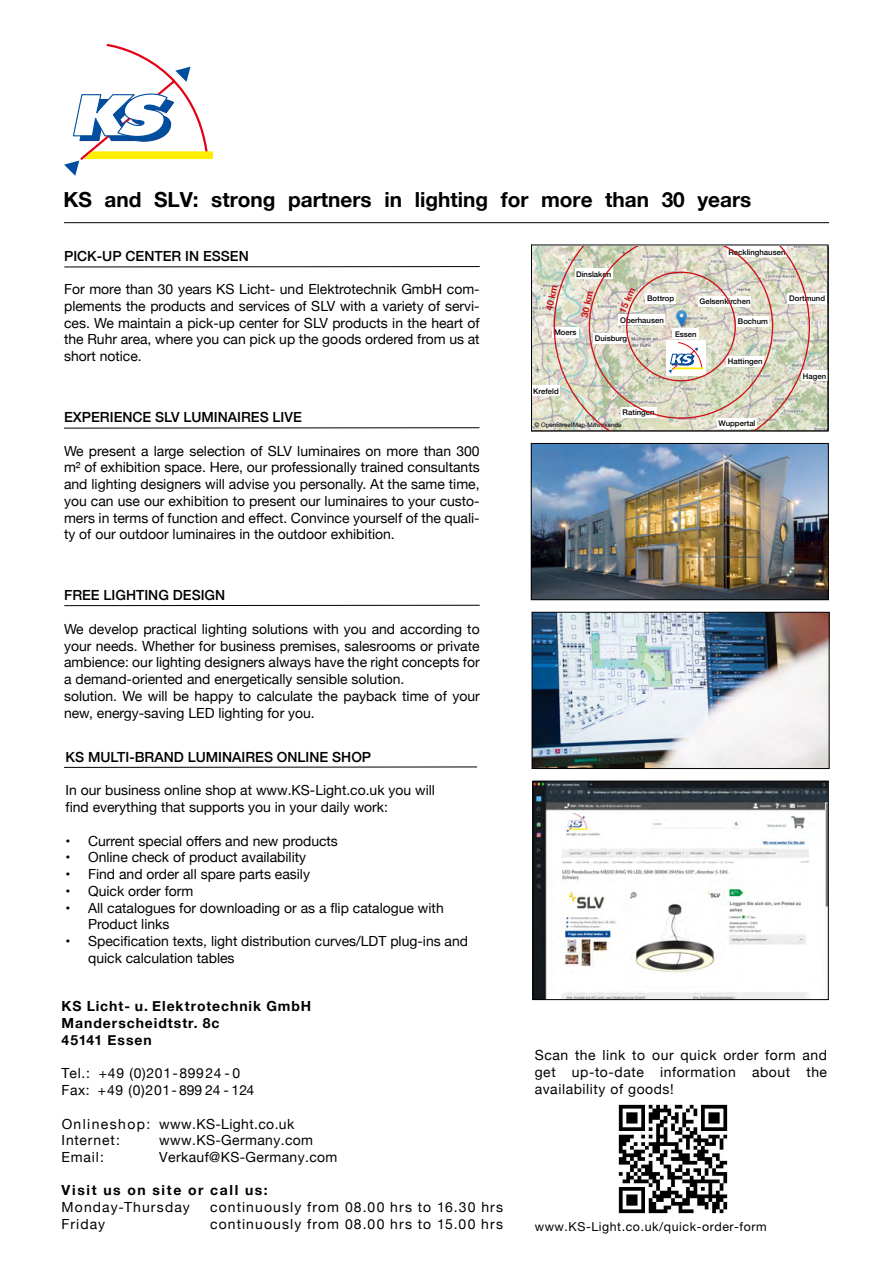
<style>
.page{position:relative;width:893px;height:1263px;background:#fff}
.page>*{position:absolute;margin:0;border:0;box-sizing:border-box;transform-origin:0 0}
.t1{font:700 20.85px "Helvetica Neue";color:#000}
.t2{font:13.95px/16.8px "Helvetica Neue";color:#000}
.t3{font:500 13.95px "Helvetica Neue";color:#000}
.t4{font:13.95px "Helvetica Neue";letter-spacing:.08em;color:#000}
.t5{font:700 13.95px/16.8px "Helvetica Neue";letter-spacing:.07em;color:#000}
.t6{font:13.95px/16.8px "Helvetica Neue";letter-spacing:.05em;color:#000}
.t7{font:13.95px/16.8px "Helvetica Neue";letter-spacing:.055em;color:#000}
.t8{font:13.95px/16.8px "Helvetica Neue";letter-spacing:.025em;color:#000}
.t9{font:700 13.95px "Helvetica Neue";letter-spacing:.115em;color:#000}
.t10{font:12.45px "Helvetica Neue LTW1 G";letter-spacing:.045em;color:#000}
.t11{font:700 9.3px "Helvetica Neue";color:#cd1316}
.t12{font:500 7.8px "Helvetica Neue";color:#000}
.t13{font:6.15px "Helvetica Neue";color:#000}
.s1{font-family:"Helvetica Neue LTW1 G"}
</style>
<div class="page">
<hr style="left:64px;top:266px;width:416px;height:1px;background:#000">
<hr style="left:64px;top:427px;width:415px;height:1px;background:#000">
<img style="left:534px;top:614px;width:293px;height:153px">
<div style="left:532px;top:612px;width:297px;height:157px;border:1px solid #000"></div>
<hr style="left:64px;top:605px;width:416px;height:1px;background:#000">
<svg style="left:64px;top:766px;width:413px;height:2px"></svg>
<img style="left:535px;top:783px;width:291px;height:215px">
<div style="left:533px;top:781px;width:295px;height:219px;border:1px solid #000"></div>
<img style="left:533px;top:247px;width:293px;height:182px">
<div style="left:801px;top:370px;width:27px;height:11px;background:#fff"></div>
<div style="left:532px;top:385px;width:28px;height:11px;background:#fff"></div>
<div style="left:552px;top:327px;width:26px;height:11px;background:#fff"></div>
<div style="left:787px;top:292px;width:40px;height:11px;background:#fff"></div>
<svg style="left:553px;top:247px;width:258px;height:182px;background:#dad4c6"></svg>
<hr style="left:64px;top:222px;width:765px;height:1px;background:#000">
<img style="left:533px;top:445px;width:293px;height:153px">
<div style="left:531px;top:443px;width:297px;height:157px;border:1px solid #000"></div>
<div style="left:531px;top:245px;width:297px;height:186px;border:1px solid #000"></div>
<svg style="left:64px;top:44px;width:149px;height:132px"></svg>
<img style="left:618px;top:1104px;width:110px;height:109px">
<h1 class="t1" style="left:63px;top:183px;width:689px">KS and SLV: strong partners in lighting for more than 30 years</h1>
<p class="t3" style="left:64px;top:244px;width:186px">PICK-UP CENTER IN ESSEN</p>
<p class="t2" style="left:64px;top:281px;width:417px;text-align:justify">For more than 30 years KS Licht- und Elektrotechnik GmbH com&shy;plements the products and services of SLV with a variety of servi&shy;ces. We maintain a pick-up center for SLV products in the heart of the Ruhr area, where you can pick up the goods ordered from us at short notice.</p>
<p class="t3" style="left:64px;top:406px;width:239px">EXPERIENCE SLV LUMINAIRES LIVE</p>
<p class="t2" style="left:64px;top:443px;width:417px;text-align:justify">We present a large selection of SLV luminaires on more than 300 m² of exhibition space. Here, our professionally trained consultants and lighting designers will advise you personally. At the same time, you can use our exhibition to present our luminaires to your custo&shy;mers in terms of function and effect. Convince yourself of the quali&shy;ty of our outdoor luminaires in the outdoor exhibition.</p>
<p class="t3" style="left:64px;top:584px;width:163px">FREE LIGHTING DESIGN</p>
<p class="t2" style="left:64px;top:621px;width:417px">We develop practical lighting solutions with you and according to your needs. Whether for business premises, salesrooms or private ambience: our lighting designers always have the right concepts for a demand-oriented and energetically sensible solution.<br>solution. We will be happy to calculate the payback time of your new, energy-saving LED lighting for you.</p>
<p class="t3" style="left:66px;top:746px;width:307px">KS MULTI-BRAND LUMINAIRES ONLINE SHOP</p>
<p class="t2" style="left:66px;top:783px;width:371px">In our business online shop at <span class="s1">www.KS-Light.co.uk</span> you will find everything that supports you in your daily work:</p>
<p class="t2" style="left:66px;top:833px;width:274px">• Current special offers and new products</p>
<p class="t2" style="left:66px;top:850px;width:242px">• Online check of product availability</p>
<p class="t2" style="left:66px;top:866px;width:246px">• Find and order all spare parts easily</p>
<p class="t2" style="left:66px;top:883px;width:129px">• Quick order form</p>
<p class="t2" style="left:88px;top:900px;width:357px;text-indent:-22px">• All catalogues for downloading or as a flip catalogue with<br>Product links</p>
<p class="t2" style="left:88px;top:933px;width:382px;text-indent:-22px">• Specification texts, light distribution curves/LDT plug-ins and quick calculation tables</p>
<p class="t5" style="left:62px;top:998px;width:251px">KS Licht- u. Elektrotechnik GmbH<br>Manderscheidtstr. 8c<br>45141 Essen</p>
<p class="t6" style="left:62px;top:1066px;width:194px">Tel.: +49 (0)201-89924- 0<br>Fax: +49 (0)201-899 24 - 124</p>
<p class="t7" style="left:62px;top:1116px;width:234px">Onlineshop: www.KS-Light.co.uk<br>Internet:<br>Email:</p>
<p class="t8" style="left:159px;top:1133px;width:180px">www.KS-Germany.com<br>Verkauf@KS-Germany.com</p>
<p class="t9" style="left:62px;top:1179px;width:208px">Visit us on site or call us:</p>
<p class="t4" style="left:62px;top:1197px;width:130px">Monday-Thursday</p>
<p class="t4" style="left:210px;top:1197px;width:295px">continuously from 08.00 hrs to 16.30 hrs</p>
<p class="t2" style="left:62px;top:1216px;width:45px">Friday</p>
<p class="t4" style="left:210px;top:1214px;width:294px">continuously from 08.00 hrs to 15.00 hrs</p>
<p class="t11" style="left:542px;top:309px;width:28px;rotate:-78deg">40 km</p>
<p class="t12" style="left:576px;top:268px;width:37px">Dinslaken</p>
<p class="t11" style="left:577px;top:316px;width:28px;rotate:-78deg">30 km</p>
<p class="t12" style="left:728px;top:245px;width:58px">Recklinghausen</p>
<p class="t11" style="left:615px;top:309px;width:28px;rotate:-66deg">15 km</p>
<p class="t12" style="left:647px;top:292px;width:29px">Bottrop</p>
<p class="t12" style="left:699px;top:295px;width:52px">Gelsenkirchen</p>
<p class="t12" style="left:789px;top:292px;width:37px">Dortmund</p>
<p class="t12" style="left:620px;top:314px;width:45px">Oberhausen</p>
<p class="t12" style="left:738px;top:315px;width:31px">Bochum</p>
<p class="t12" style="left:554px;top:326px;width:24px">Moers</p>
<p class="t12" style="left:533px;top:385px;width:27px">Krefeld</p>
<p class="t12" style="left:595px;top:332px;width:34px">Duisburg</p>
<p class="t12" style="left:623px;top:406px;width:34px">Ratingen</p>
<p class="t13" style="left:534px;top:420px;width:89px">© OpenStreetMap-Mitwirkende</p>
<p class="t12" style="left:675px;top:328px;width:23px">Essen</p>
<p class="t12" style="left:728px;top:355px;width:36px">Hattingen</p>
<p class="t12" style="left:719px;top:417px;width:38px">Wuppertal</p>
<p class="t12" style="left:803px;top:369px;width:25px">Hagen</p>
<p class="t2" style="left:535px;top:1048px;width:294px;text-align:justify">Scan the link to our quick order form and get up-to-date information about the availability of goods!</p>
<p class="t10" style="left:535px;top:1219px;width:234px">www.KS-Light.co.uk/quick-order-form</p>
</div>
